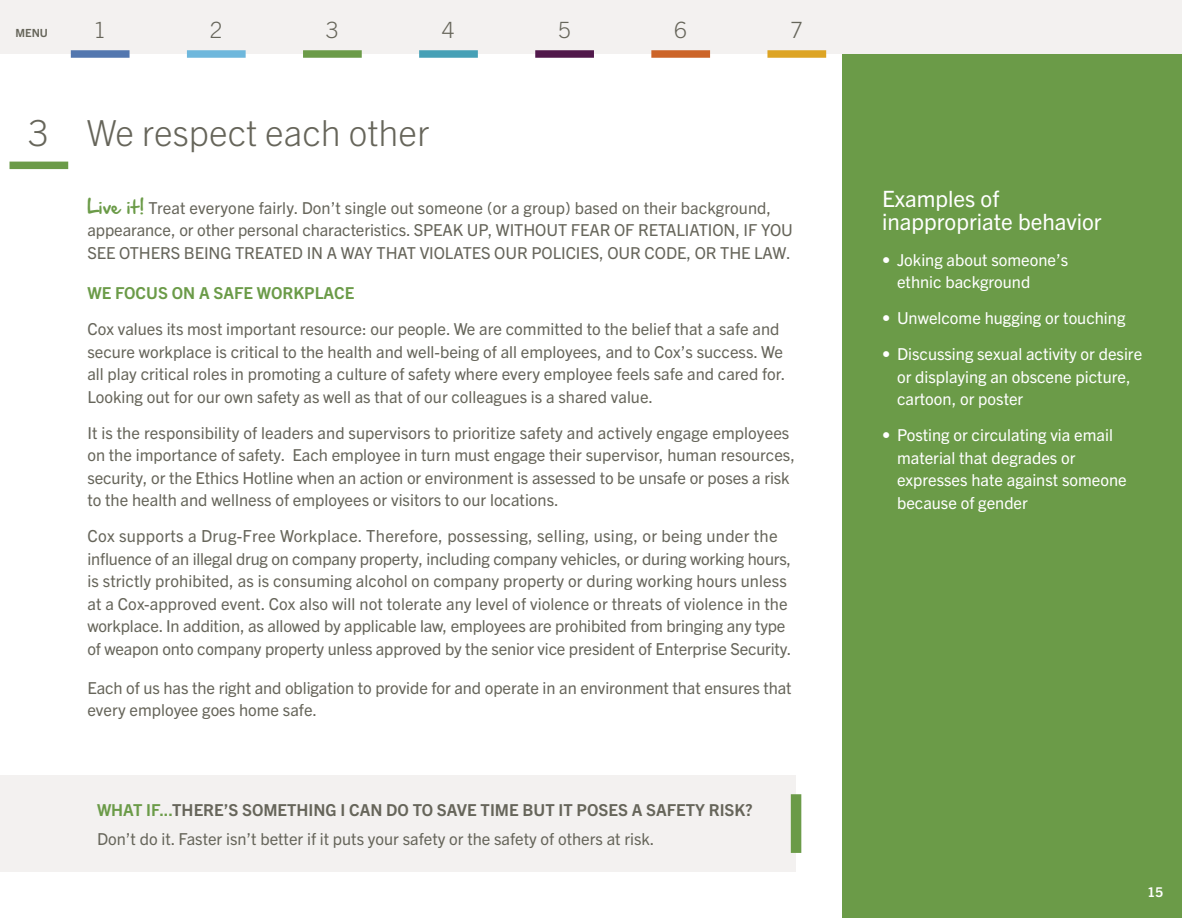
<style>
.page{position:relative;width:1182px;height:918px;background:#fff}
.page>*{position:absolute;margin:0;border:0;box-sizing:border-box;transform-origin:0 0}
.t1{font:300 36px "Trade Gothic Next LT Pro";color:#66655a}
.t2{font:22.5px/22.5px "Trade Gothic Next LT Pro";color:#fff}
.t3{font:300 22.5px "Trade Gothic Next LT Pro";color:#66655a}
.t4{font:300 22.5px "Trade Gothic Next LT Pro";color:#65655a}
.t5{font:16.65px "Trade Gothic Next LT Pro";letter-spacing:.015em;color:#66655a}
.t6{font:16.5px/22.5px "Trade Gothic Next LT Pro";color:#66655a}
.t7{font:16.5px/22.5px "Trade Gothic Next LT Pro";color:#fff}
.t8{font:700 16.5px "Trade Gothic Next LT Pro";color:#6b9b48}
.t9{font:700 13.5px "Trade Gothic Next LT Pro";color:#fff}
.t10{font:700 11.25px "Trade Gothic Next LT Pro";color:#66655a}
.s1{font-family:"Hand Of Sean Pro";font-size:22.5px;color:#6b9b48}
.s2{font-weight:700;color:#6b9b48}
.s3{font-weight:700}
</style>
<div class="page">
<div style="left:842px;top:0;width:339px;height:918px;background:#6b9b48"></div>
<div style="left:10px;top:162px;width:58px;height:7px;background:#6b9b48"></div>
<div style="left:0;top:775px;width:795px;height:97px;background:#f3f1f0"></div>
<div style="left:790px;top:794px;width:11px;height:59px;background:#6b9b48"></div>
<div style="left:0;top:0;width:1181px;height:54px;background:#f3f1f0"></div>
<div style="left:71px;top:50px;width:58px;height:8px;background:#5377af"></div>
<div style="left:303px;top:50px;width:59px;height:8px;background:#6b9b48"></div>
<div style="left:419px;top:50px;width:59px;height:8px;background:#46a0b6"></div>
<div style="left:535px;top:50px;width:59px;height:8px;background:#51184b"></div>
<div style="left:651px;top:50px;width:59px;height:8px;background:#cc6428"></div>
<div style="left:767px;top:50px;width:59px;height:8px;background:#dda424"></div>
<div style="left:187px;top:50px;width:58px;height:8px;background:#6eb7dc"></div>
<p class="t10" style="left:16px;top:25px;width:34px">MENU</p>
<h2 class="t3" style="left:94px;top:15px;width:14px">1<sup>1</sup></h2>
<h2 class="t3" style="left:210px;top:15px;width:14px">2<sup>2</sup></h2>
<h2 class="t3" style="left:326px;top:15px;width:14px">3<sup>3</sup></h2>
<h2 class="t3" style="left:442px;top:15px;width:14px">4<sup>4</sup></h2>
<h2 class="t3" style="left:558px;top:15px;width:14px">5<sup>5</sup></h2>
<h2 class="t3" style="left:674px;top:15px;width:14px">6<sup>6</sup></h2>
<h2 class="t4" style="left:790px;top:15px;width:14px">7<sup>8</sup></h2>
<h1 class="t1" style="left:28px;top:108px;width:403px">3 We respect each other</h1>
<p class="t6" style="left:87px;top:195px;width:707px"><span class="s1">Live it!</span> Treat everyone fairly. Don’t single out someone (or a group) based on their background, appearance, or other personal characteristics. SPEAK UP, WITHOUT FEAR OF RETALIATION, IF YOU<br>SEE OTHERS BEING TREATED IN A WAY THAT VIOLATES OUR POLICIES, OUR CODE, OR THE LAW.</p>
<p class="t8" style="left:87px;top:282px;width:268px">WE FOCUS ON A SAFE WORKPLACE</p>
<p class="t6" style="left:87px;top:317px;width:699px">Cox values its most important resource: our people. We are committed to the belief that a safe and secure workplace is critical to the health and well-being of all employees, and to Cox’s success. We all play critical roles in promoting a culture of safety where every employee feels safe and cared for.<br>Looking out for our own safety as well as that of our colleagues is a shared value.</p>
<p class="t6" style="left:87px;top:421px;width:709px">It is the responsibility of leaders and supervisors to prioritize safety and actively engage employees on the importance of safety. Each employee in turn must engage their supervisor, human resources, security, or the Ethics Hotline when an action or environment is assessed to be unsafe or poses a risk to the health and wellness of employees or visitors to our locations.</p>
<p class="t5" style="left:87px;top:525px;width:691px">Cox supports a Drug-Free Workplace. Therefore, possessing, selling, using, or being under the</p>
<p class="t6" style="left:87px;top:546px;width:705px">influence of an illegal drug on company property, including company vehicles, or during working hours, is strictly prohibited, as is consuming alcohol on company property or during working hours unless at a Cox-approved event. Cox also will not tolerate any level of violence or threats of violence in the workplace. In addition, as allowed by applicable law, employees are prohibited from bringing any type of weapon onto company property unless approved by the senior vice president of Enterprise Security.</p>
<p class="t6" style="left:87px;top:676px;width:705px">Each of us has the right and obligation to provide for and operate in an environment that ensures that every employee goes home safe.</p>
<p class="t6" style="left:97px;top:794px;width:657px;line-height:29.2px"><span class="s2">WHAT IF...</span><span class="s3">THERE’S SOMETHING I CAN DO TO SAVE TIME BUT IT POSES A SAFETY RISK?<br></span>Don’t do it. Faster isn’t better if it puts your safety or the safety of others at risk.</p>
<h2 class="t2" style="left:881px;top:186px;width:221px">Examples of inappropriate behavior</h2>
<p class="t7" style="left:896px;top:247px;width:172px;text-indent:-15px">• Joking about someone’s ethnic background</p>
<p class="t7" style="left:881px;top:306px;width:245px">• Unwelcome hugging or touching</p>
<p class="t7" style="left:896px;top:342px;width:247px;text-indent:-15px">• Discussing sexual activity or desire or displaying an obscene picture, cartoon, or poster</p>
<p class="t7" style="left:896px;top:423px;width:231px;text-indent:-15px">• Posting or circulating via email material that degrades or expresses hate against someone because of gender</p>
<p class="t9" style="left:1147px;top:883px;width:17px">15</p>
</div>
